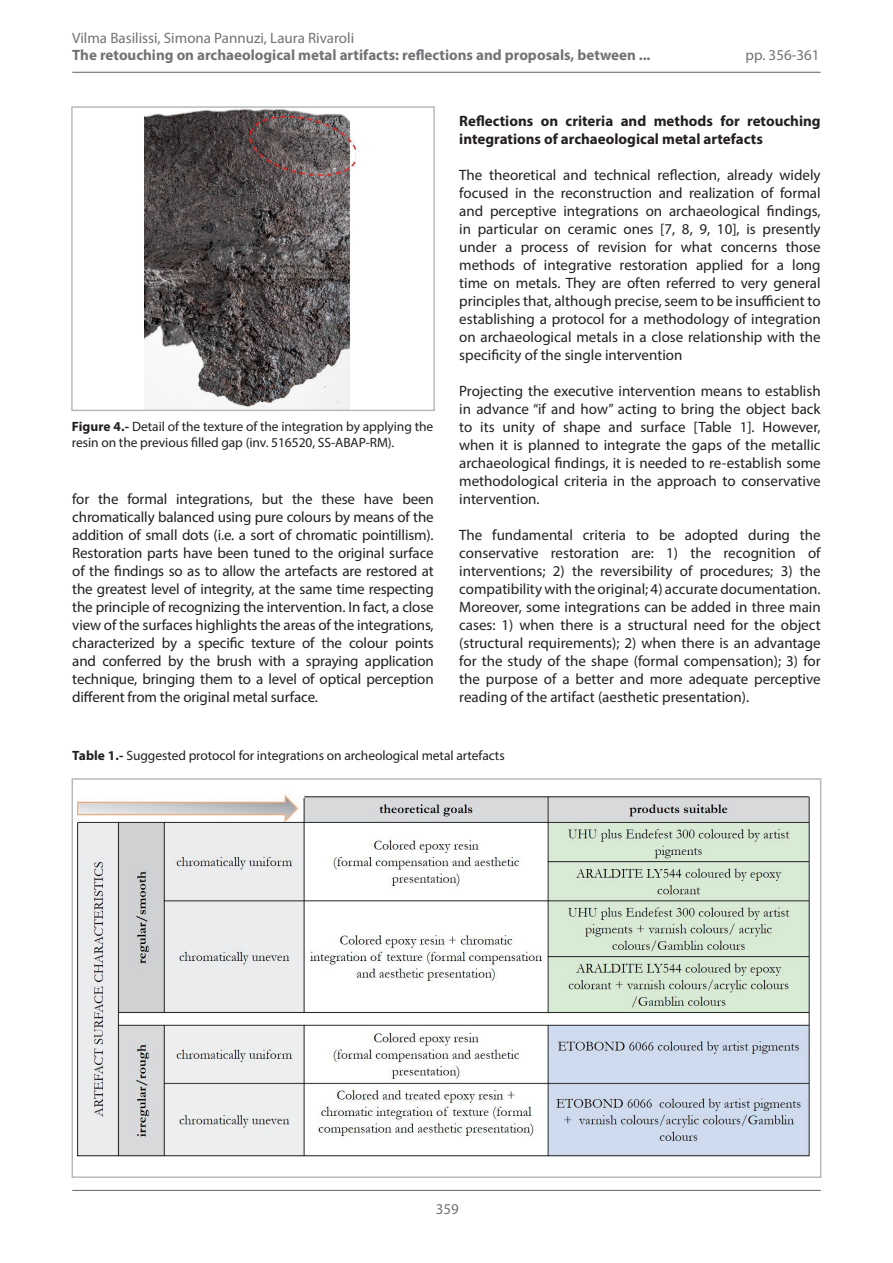
<style>
.page{position:relative;width:893px;height:1263px;background:#fff}
.page>*{position:absolute;margin:0;border:0;box-sizing:border-box;transform-origin:0 0}
.t1{font:15px/18px "Myriad Pro";color:#231f20;text-align:justify}
.t2{font:700 15px/18px "Myriad Pro";color:#231f20}
.t3{font:700 15px "Myriad Pro";color:#717275}
.t4{font:15px "Myriad Pro";color:#717275}
.t5{font:13.5px/16.2px "Myriad Pro";letter-spacing:-.005em;color:#231f20}
.s1{font-weight:700}
</style>
<div class="page">
<hr style="left:72px;top:72px;width:749px;height:1px;background:#717275">
<hr style="left:72px;top:1190px;width:749px;height:1px;background:#717275">
<img style="left:144px;top:109px;width:212px;height:299px">
<div style="left:71px;top:106px;width:364px;height:305px;border:2px solid #b8b9bc"></div>
<img style="left:78px;top:794px;width:731px;height:362px">
<div style="left:72px;top:778px;width:749px;height:400px;border:2px solid #b8b9bc"></div>
<p class="t4" style="left:72px;top:29px;width:283px">Vilma Basilissi, Simona Pannuzi, Laura Rivaroli</p>
<p class="t3" style="left:72px;top:45px;width:580px">The retouching on archaeological metal artifacts: reflections and proposals, between ...</p>
<p class="t4" style="left:746px;top:45px;width:75px">pp. 356-361</p>
<p class="t5" style="left:72px;top:418px;width:363px"><span class="s1">Figure 4.-</span> Detail of the texture of the integration by applying the resin on the previous filled gap (inv. 516520, SS-ABAP-RM).</p>
<p class="t1" style="left:72px;top:490px;width:363px">for the formal integrations, but the these have been chromatically balanced using pure colours by means of the addition of small dots (i.e. a sort of chromatic pointillism).<br>Restoration parts have been tuned to the original surface of the findings so as to allow the artefacts are restored at the greatest level of integrity, at the same time respecting the principle of recognizing the intervention. In fact, a close view of the surfaces highlights the areas of the integrations, characterized by a specific texture of the colour points and conferred by the brush with a spraying application technique, bringing them to a level of optical perception different from the original metal surface.</p>
<p class="t2" style="left:459px;top:111px;width:363px">Reflections on criteria and methods for retouching integrations of archaeological metal artefacts</p>
<p class="t1" style="left:459px;top:166px;width:363px">The theoretical and technical reflection, already widely focused in the reconstruction and realization of formal and perceptive integrations on archaeological findings, in particular on ceramic ones [7, 8, 9, 10], is presently under a process of revision for what concerns those methods of integrative restoration applied for a long time on metals. They are often referred to very general principles that, although precise, seem to be insufficient to establishing a protocol for a methodology of integration on archaeological metals in a close relationship with the specificity of the single intervention</p>
<p class="t1" style="left:459px;top:382px;width:363px">Projecting the executive intervention means to establish in advance “if and how” acting to bring the object back to its unity of shape and surface [Table 1]. However, when it is planned to integrate the gaps of the metallic archaeological findings, it is needed to re-establish some methodological criteria in the approach to conservative intervention.</p>
<p class="t1" style="left:459px;top:526px;width:363px">The fundamental criteria to be adopted during the conservative restoration are: 1) the recognition of interventions; 2) the reversibility of procedures; 3) the compatibility with the original; 4) accurate documentation.<br>Moreover, some integrations can be added in three main cases: 1) when there is a structural need for the object (structural requirements); 2) when there is an advantage for the study of the shape (formal compensation); 3) for the purpose of a better and more adequate perceptive reading of the artifact (aesthetic presentation).</p>
<p class="t5" style="left:72px;top:747px;width:434px"><span class="s1">Table 1.-</span> Suggested protocol for integrations on archeological metal artefacts</p>
<p class="t4" style="left:436px;top:1200px;width:25px">359</p>
</div>
